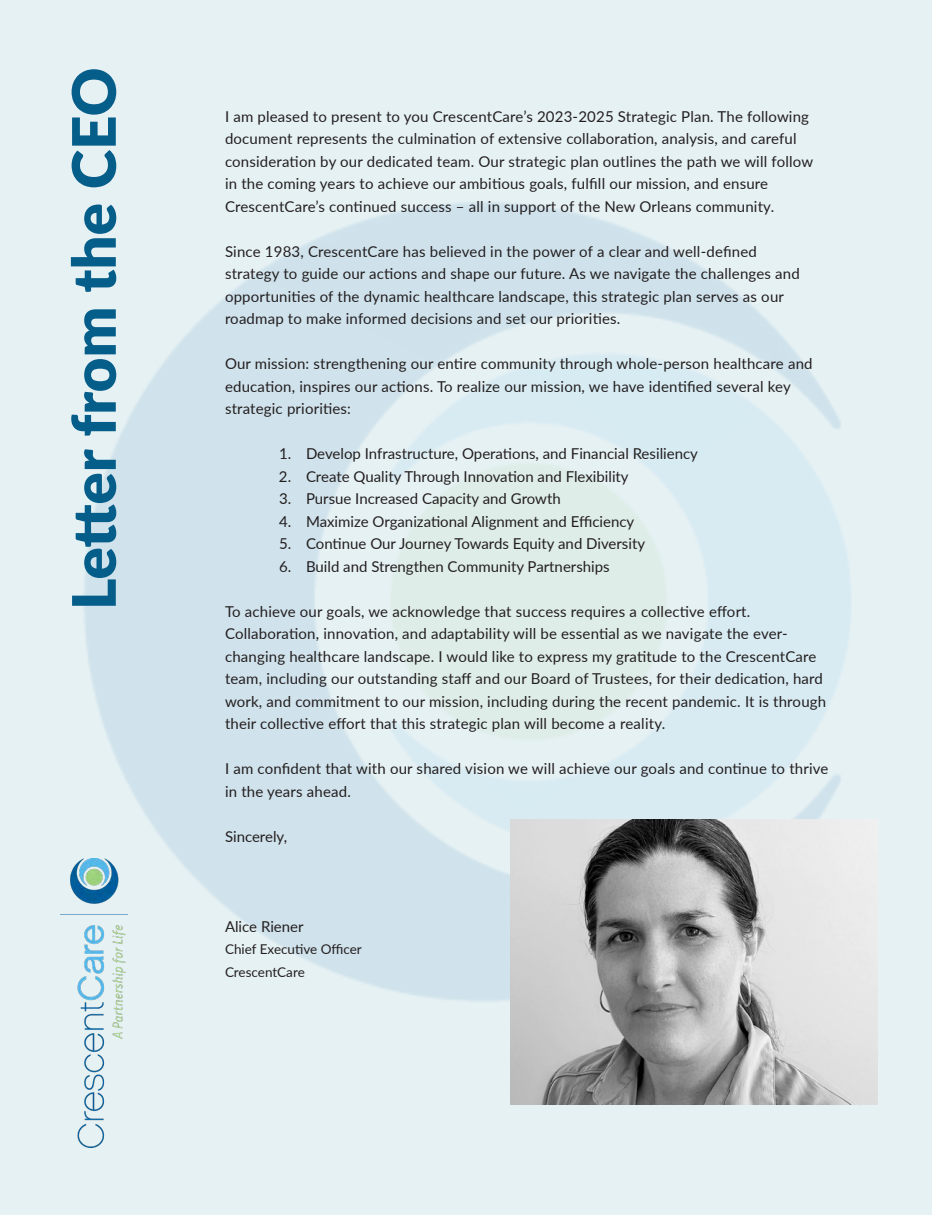
<style>
.page{position:relative;width:945px;height:1215px;background:#fff}
.page>*{position:absolute;margin:0;border:0;box-sizing:border-box;transform-origin:0 0}
.t1{font:900 60px "Lato";color:#055d89}
.t2{font:15px/22.5px "Lato";letter-spacing:.01em;color:#231f20}
.t3{font:13.5px/22.5px "Lato";color:#231f20}
</style>
<div class="page">
<div style="left:0;top:0;width:932px;height:1215px;background:#e6f1f4"></div>
<img style="left:84px;top:202px;width:767px;height:799px">
<img style="left:510px;top:820px;width:368px;height:285px">
<img style="left:60px;top:858px;width:67px;height:289px">
<h1 class="t1" style="left:49px;top:610px;width:544px;rotate:-90deg">Letter from the CEO</h1>
<p class="t2" style="left:225px;top:104px;width:590px">I am pleased to present to you CrescentCare’s 2023-2025 Strategic Plan. The following document represents the culmination of extensive collaboration, analysis, and careful consideration by our dedicated team. Our strategic plan outlines the path we will follow in the coming years to achieve our ambitious goals, fulfill our mission, and ensure CrescentCare’s continued success – all in support of the New Orleans community.</p>
<p class="t2" style="left:225px;top:239px;width:576px">Since 1983, CrescentCare has believed in the power of a clear and well-defined strategy to guide our actions and shape our future. As we navigate the challenges and opportunities of the dynamic healthcare landscape, this strategic plan serves as our roadmap to make informed decisions and set our priorities.</p>
<p class="t2" style="left:225px;top:352px;width:589px">Our mission: strengthening our entire community through whole-person healthcare and education, inspires our actions. To realize our mission, we have identified several key strategic priorities:</p>
<p class="t2" style="left:279px;top:442px;width:420px">1. Develop Infrastructure, Operations, and Financial Resiliency</p>
<p class="t2" style="left:279px;top:464px;width:351px">2. Create Quality Through Innovation and Flexibility</p>
<p class="t2" style="left:279px;top:487px;width:283px">3. Pursue Increased Capacity and Growth</p>
<p class="t2" style="left:279px;top:509px;width:357px">4. Maximize Organizational Alignment and Efficiency</p>
<p class="t2" style="left:279px;top:532px;width:368px">5. Continue Our Journey Towards Equity and Diversity</p>
<p class="t2" style="left:279px;top:554px;width:332px">6. Build and Strengthen Community Partnerships</p>
<p class="t2" style="left:225px;top:599px;width:603px">To achieve our goals, we acknowledge that success requires a collective effort.<br>Collaboration, innovation, and adaptability will be essential as we navigate the ever&shy;changing healthcare landscape. I would like to express my gratitude to the CrescentCare team, including our outstanding staff and our Board of Trustees, for their dedication, hard work, and commitment to our mission, including during the recent pandemic. It is through their collective effort that this strategic plan will become a reality.</p>
<p class="t2" style="left:225px;top:757px;width:605px">I am confident that with our shared vision we will achieve our goals and continue to thrive in the years ahead.</p>
<p class="t2" style="left:225px;top:824px;width:64px">Sincerely,</p>
<p class="t2" style="left:225px;top:914px;width:80px">Alice Riener</p>
<p class="t3" style="left:225px;top:937px;width:138px">Chief Executive Officer<br>CrescentCare</p>
</div>
